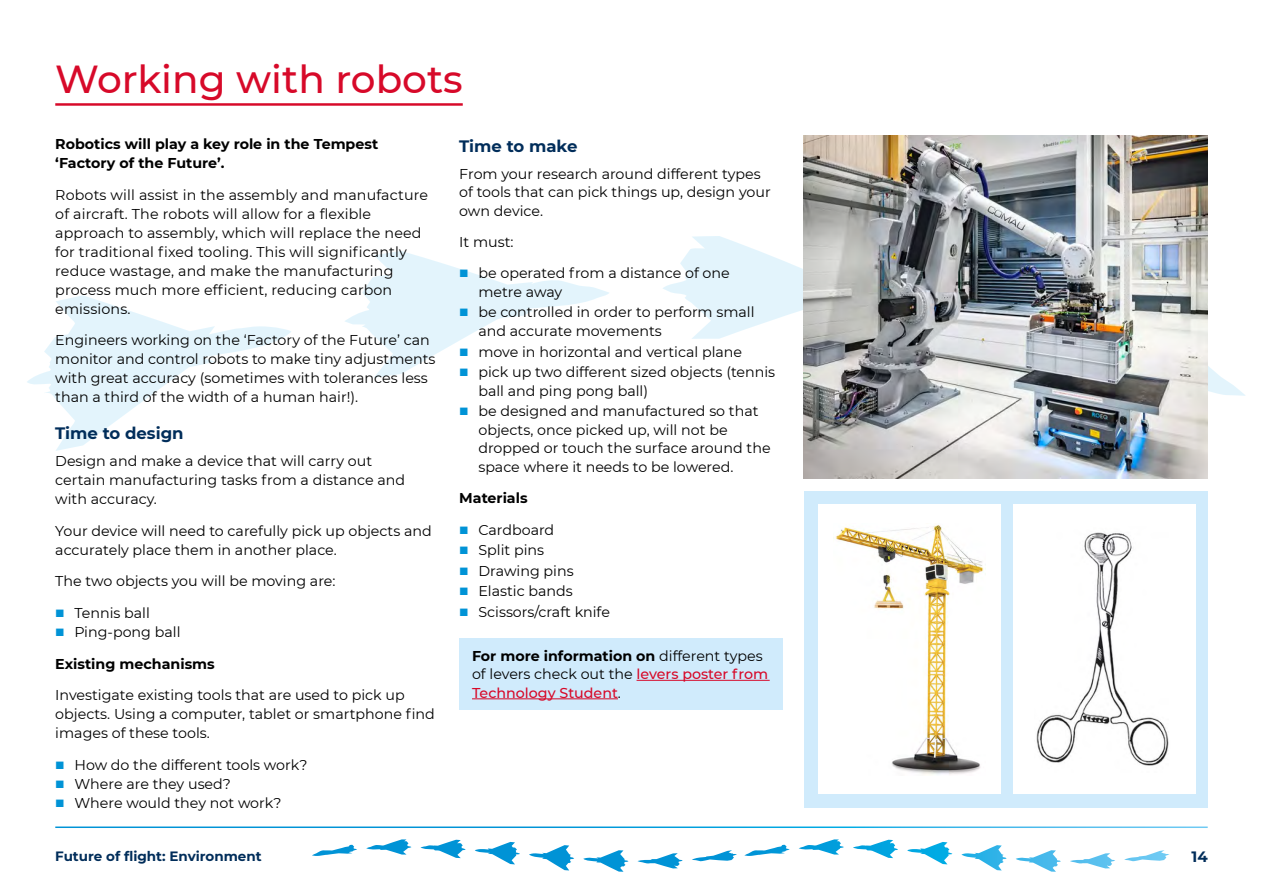
<style>
.page{position:relative;width:1263px;height:893px;background:#fff}
.page>*{position:absolute;margin:0;border:0;box-sizing:border-box;transform-origin:0 0}
.t1{font:500 39px "Montserrat";color:#d70929}
.t2{font:700 16.5px "Montserrat";color:#002d5a}
.t3{font:700 15px "Montserrat";color:#002d5a}
.t4{font:14.25px/18.9px "Montserrat";color:#000}
.t5{font:700 14.25px/18.9px "Montserrat";color:#000}
.t6{font:700 13.5px "Montserrat";color:#002d5a}
.s1{color:#0093d6}
.s2{font-weight:700}
.s3{font-weight:500;color:#d70929}
</style>
<div class="page">
<svg style="left:27px;top:236px;width:1218px;height:243px"></svg>
<svg style="left:744px;top:839px;width:208px;height:25px"></svg>
<hr style="left:55px;top:103px;width:408px;height:3px;background:#d70929">
<div style="left:459px;top:638px;width:323px;height:72px;background:#d0ebfc"></div>
<hr style="left:636px;top:680px;width:134px;height:1px;background:#d70929">
<hr style="left:472px;top:698px;width:146px;height:1px;background:#d70929">
<img style="left:804px;top:136px;width:404px;height:342px">
<div style="left:804px;top:491px;width:404px;height:317px;background:#d0ebfc"></div>
<div style="left:818px;top:505px;width:183px;height:289px;background:#fff"></div>
<img style="left:836px;top:525px;width:148px;height:250px">
<div style="left:1013px;top:505px;width:182px;height:289px;background:#fff"></div>
<img style="left:1036px;top:532px;width:133px;height:234px">
<h1 class="t1" style="left:55px;top:52px;width:409px">Working with robots</h1>
<p class="t2" style="left:459px;top:134px;width:120px">Time to make</p>
<p class="t4" style="left:459px;top:164px;width:313px">From your research around different types of tools that can pick things up, design your own device.</p>
<p class="t4" style="left:459px;top:232px;width:56px">It must:</p>
<p class="t4" style="left:478px;top:263px;width:253px;text-indent:-19px"><span class="s1">■</span> be operated from a distance of one metre away</p>
<p class="t4" style="left:478px;top:302px;width:278px;text-indent:-19px"><span class="s1">■</span> be controlled in order to perform small and accurate movements</p>
<p class="t4" style="left:459px;top:341px;width:284px"><span class="s1">■</span> move in horizontal and vertical plane</p>
<p class="t4" style="left:478px;top:362px;width:298px;text-indent:-19px"><span class="s1">■</span> pick up two different sized objects (tennis ball and ping pong ball)</p>
<p class="t4" style="left:478px;top:402px;width:294px;line-height:18.5px;text-indent:-19px"><span class="s1">■</span> be designed and manufactured so that objects, once picked up, will not be dropped or touch the surface around the space where it needs to be lowered.</p>
<p class="t5" style="left:459px;top:488px;width:70px">Materials</p>
<p class="t4" style="left:459px;top:519px;width:97px"><span class="s1">■</span> Cardboard</p>
<p class="t4" style="left:459px;top:540px;width:86px"><span class="s1">■</span> Split pins</p>
<p class="t4" style="left:459px;top:561px;width:116px"><span class="s1">■</span> Drawing pins</p>
<p class="t4" style="left:459px;top:581px;width:115px"><span class="s1">■</span> Elastic bands</p>
<p class="t4" style="left:459px;top:602px;width:152px"><span class="s1">■</span> Scissors/craft knife</p>
<p class="t4" style="left:472px;top:646px;width:298px;line-height:18.5px"><span class="s2">For more information on</span> different types of levers check out the <span class="s3">levers poster from<br>Technology Student</span>.</p>
<p class="t5" style="left:55px;top:134px;width:324px">Robotics will play a key role in the Tempest ‘Factory of the Future’.</p>
<p class="t4" style="left:55px;top:185px;width:374px">Robots will assist in the assembly and manufacture of aircraft. The robots will allow for a flexible approach to assembly, which will replace the need for traditional fixed tooling. This will significantly reduce wastage, and make the manufacturing process much more efficient, reducing carbon emissions.</p>
<p class="t4" style="left:55px;top:330px;width:382px">Engineers working on the ‘Factory of the Future’ can monitor and control robots to make tiny adjustments with great accuracy (sometimes with tolerances less than a third of the width of a human hair!).</p>
<p class="t2" style="left:55px;top:421px;width:130px">Time to design</p>
<p class="t4" style="left:55px;top:451px;width:351px">Design and make a device that will carry out certain manufacturing tasks from a distance and with accuracy.</p>
<p class="t4" style="left:55px;top:521px;width:378px">Your device will need to carefully pick up objects and accurately place them in another place.</p>
<p class="t4" style="left:55px;top:571px;width:282px">The two objects you will be moving are:</p>
<p class="t4" style="left:55px;top:603px;width:96px"><span class="s1">■</span> Tennis ball</p>
<p class="t4" style="left:55px;top:622px;width:127px"><span class="s1">■</span> Ping-pong ball</p>
<p class="t5" style="left:55px;top:653px;width:161px">Existing mechanisms</p>
<p class="t4" style="left:55px;top:685px;width:381px">Investigate existing tools that are used to pick up objects. Using a computer, tablet or smartphone find images of these tools.</p>
<p class="t4" style="left:55px;top:755px;width:254px"><span class="s1">■</span> How do the different tools work?</p>
<p class="t4" style="left:55px;top:774px;width:177px"><span class="s1">■</span> Where are they used?</p>
<p class="t4" style="left:55px;top:793px;width:228px"><span class="s1">■</span> Where would they not work?</p>
<p class="t6" style="left:55px;top:847px;width:208px">Future of flight: Environment</p>
<p class="t3" style="left:1191px;top:846px;width:18px">14</p>
</div>
